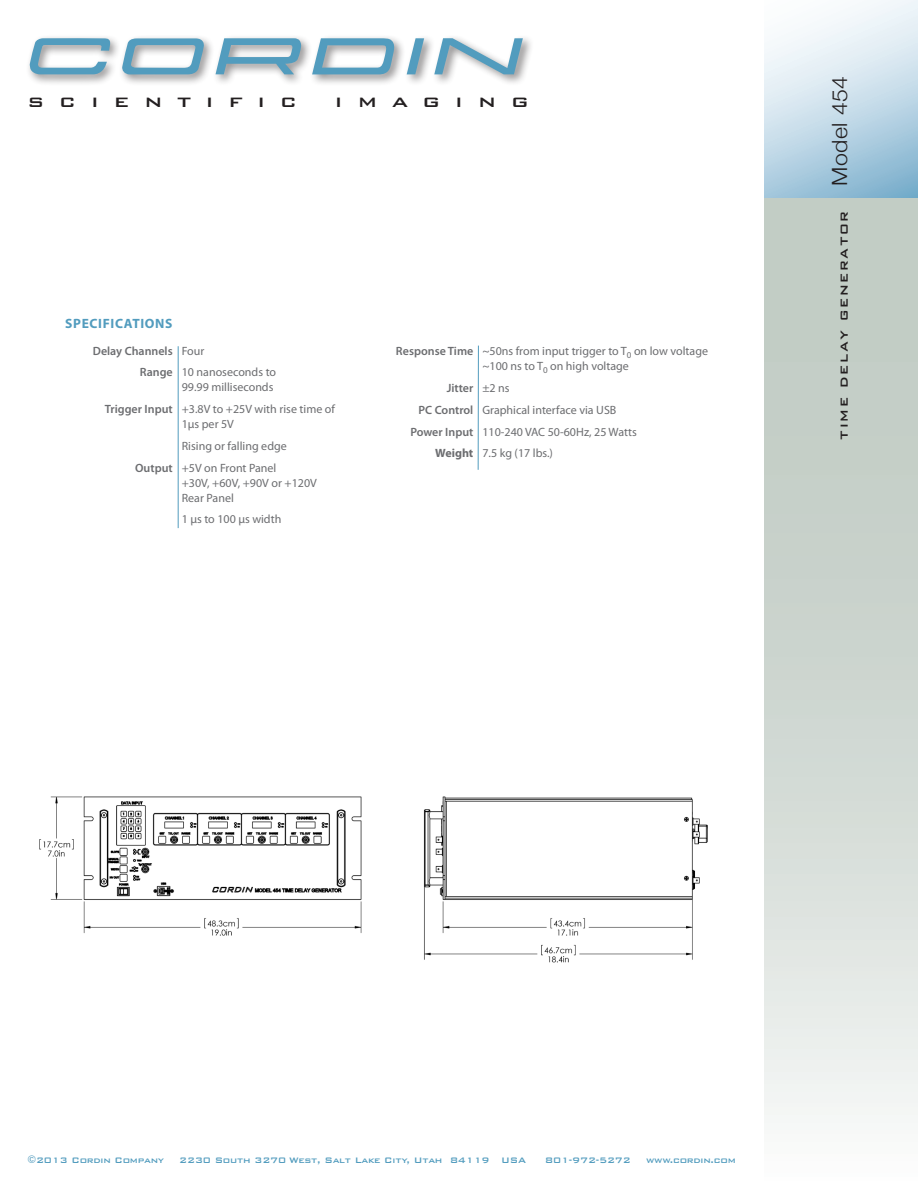
<style>
.page{position:relative;width:918px;height:1188px;background:#fff}
.page>*{position:absolute;margin:0;border:0;box-sizing:border-box;transform-origin:0 0}
.t1{font:300 21px "Helvetica Neue";letter-spacing:.02em;color:#231f20;scale:1.1 1}
.t2{font:18px "Fortis S Si";letter-spacing:.67em;color:#231f20;scale:1.2 1}
.t3{font:16.5px "Fortis S Si";letter-spacing:.1em;color:#231f20}
.t4{font:700 13.5px "Myriad Pro";letter-spacing:.05em;color:#529cbe}
.t5{font:12px/15px "Myriad Pro";color:#6c6d70}
.t6{font:600 12px "Myriad Pro";color:#6c6d70}
.t7{font:10.5px "Fortis S Si";letter-spacing:-.02em;color:#529cbe}
.s1{font-weight:400}
.s2{font-weight:600}
.s3{font-weight:700}
</style>
<div class="page">
<svg style="left:764px;top:0;width:154px;height:199px"></svg>
<div style="left:764px;top:199px;width:154px;height:989px;background:linear-gradient(to bottom,#b7c4ba,#f1f3f2)"></div>
<div style="left:26px;top:34px;width:508px;height:53px;background:#231f20;opacity:.5"></div>
<svg style="left:29px;top:38px;width:81px;height:36px"></svg>
<svg style="left:122px;top:38px;width:82px;height:36px"></svg>
<svg style="left:216px;top:38px;width:85px;height:36px;background:#99baca"></svg>
<svg style="left:312px;top:38px;width:82px;height:36px"></svg>
<svg style="left:407px;top:38px;width:17px;height:36px"></svg>
<svg style="left:434px;top:38px;width:89px;height:36px"></svg>
<img style="left:39px;top:796px;width:669px;height:167px">
<hr style="left:178px;top:346px;width:1px;height:182px;background:#529cbe">
<hr style="left:478px;top:346px;width:1px;height:124px;background:#529cbe">
<p class="t2" style="left:27px;top:92px;width:227px">SCIENTIFIC</p>
<p class="t2" style="left:335px;top:92px;width:164px">IMAGING</p>
<p class="t4" style="left:65px;top:314px;width:109px">SPECIFICATIONS</p>
<p class="t6" style="left:93px;top:343px;width:113px">Delay Channels <span class="s1">Four</span></p>
<p class="t5" style="left:140px;top:365px;width:138px;text-align:right"><span class="s2">Range</span> 10 nanoseconds to<br>99.99 milliseconds</p>
<p class="t5" style="left:182px;top:401px;width:155px;text-indent:-77px"><span class="s2">Trigger Input</span> +3.8V to +25V with rise time of<br>1µs per 5V</p>
<p class="t5" style="left:182px;top:438px;width:107px">Rising or falling edge</p>
<p class="t5" style="left:182px;top:460px;width:137px;text-indent:-47px"><span class="s2">Output</span> +5V on Front Panel<br>+30V, +60V, +90V or +120V<br>Rear Panel</p>
<p class="t5" style="left:182px;top:512px;width:101px">1 µs to 100 µs width</p>
<p class="t5" style="left:482px;top:344px;width:227px;text-indent:-86px"><span class="s2">Response Time</span> ~50ns from input trigger to T<sub>0</sub> on low voltage ~100 ns to T<sub>0</sub> on high voltage</p>
<p class="t6" style="left:447px;top:380px;width:64px">Jitter <span class="s1">±2 ns</span></p>
<p class="t5" style="left:418px;top:402px;width:199px"><span class="s2">PC Control</span> Graphical interface via USB</p>
<p class="t5" style="left:410px;top:424px;width:228px"><span class="s2">Power Input</span> 110-240 VAC 50-60Hz, 25 Watts</p>
<p class="t5" style="left:435px;top:446px;width:119px"><span class="s3">Weight</span> 7.5 kg (17 lbs.)</p>
<p class="t1" style="left:823px;top:186px;width:102px;rotate:-90deg">Model 454</p>
<p class="t3" style="left:835px;top:440px;width:230px;rotate:-90deg">time delay generator</p>
<p class="t7" style="left:27px;top:1154px;width:138px">©2013 Cordin Company</p>
<p class="t7" style="left:179px;top:1154px;width:348px">2230 South 3270 West, Salt Lake City, Utah 84119 USA</p>
<p class="t7" style="left:545px;top:1154px;width:87px">801-972-5272</p>
<p class="t7" style="left:646px;top:1154px;width:91px">www.cordin.com</p>
</div>
